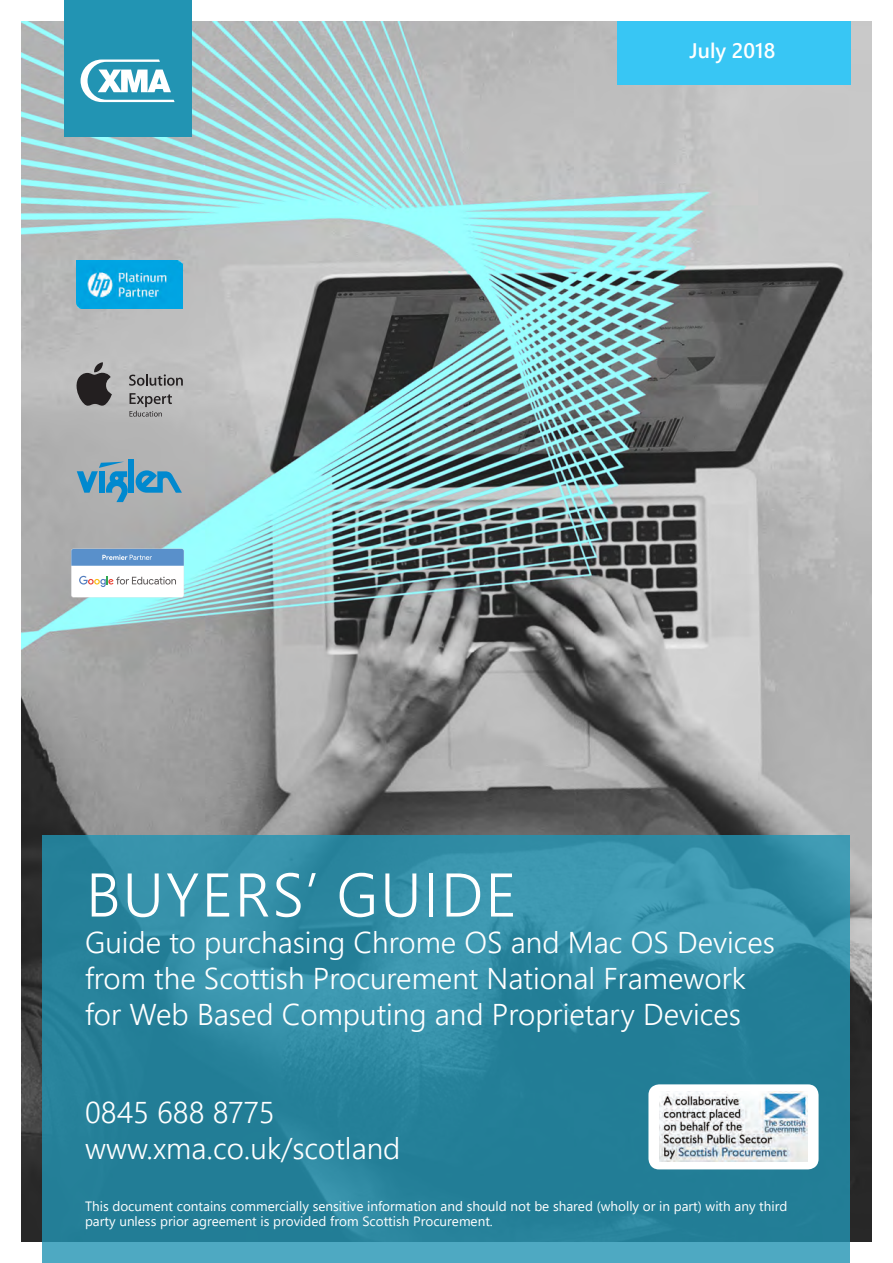
<style>
.page{position:relative;width:893px;height:1263px;background:#fff}
.page>*{position:absolute;margin:0;border:0;box-sizing:border-box;transform-origin:0 0}
.t1{font:300 61.5px "Segoe UI";letter-spacing:.035em;color:#fff}
.t2{font:300 30px/36px "Segoe UI";color:#fff}
.Heading{font:600 21px "Segoe UI";color:#fff}
.Specs{font:13.5px/15px "Segoe UI";color:#fff}
</style>
<div class="page">
<img style="left:21px;top:21px;width:851px;height:1221px">
<svg style="left:43px;top:835px;width:807px;height:428px;fill:#26819a"></svg>
<div style="left:64px;top:0;width:127px;height:136px;background:#2294b3"></div>
<svg style="left:81px;top:60px;width:94px;height:42px"></svg>
<div style="left:617px;top:21px;width:233px;height:64px;background:#38c6f4"></div>
<svg style="left:77px;top:362px;width:35px;height:44px"></svg>
<svg style="left:129px;top:374px;width:54px;height:12px"></svg>
<svg style="left:130px;top:393px;width:42px;height:24px"></svg>
<div style="left:129px;top:459px;width:5px;height:34px;background:#0089cf"></div>
<svg style="left:136px;top:470px;width:46px;height:23px"></svg>
<svg style="left:77px;top:462px;width:51px;height:40px"></svg>
<img style="left:77px;top:260px;width:106px;height:49px">
<div style="left:648px;top:1084px;width:171px;height:85px;background:#fff;border-radius:11px"></div>
<img style="left:659px;top:1092px;width:148px;height:70px">
<svg style="left:71px;top:549px;width:113px;height:48px"></svg>
<p class="Heading" style="left:689px;top:31px;width:87px">July 2018</p>
<p class="t1" style="left:86px;top:837px;width:432px">BUYERS’ GUIDE</p>
<p class="t2" style="left:85px;top:921px;width:691px">Guide to purchasing Chrome OS and Mac OS Devices from the Scottish Procurement National Framework</p>
<p class="t2" style="left:85px;top:993px;width:657px">for Web Based Computing and Proprietary Devices</p>
<p class="t2" style="left:85px;top:1091px;width:191px">0845 688 8775</p>
<p class="t2" style="left:85px;top:1127px;width:317px">www.xma.co.uk/scotland</p>
<p class="Specs" style="left:85px;top:1198px;width:704px">This document contains commercially sensitive information and should not be shared (wholly or in part) with any third party unless prior agreement is provided from Scottish Procurement.</p>
</div>
